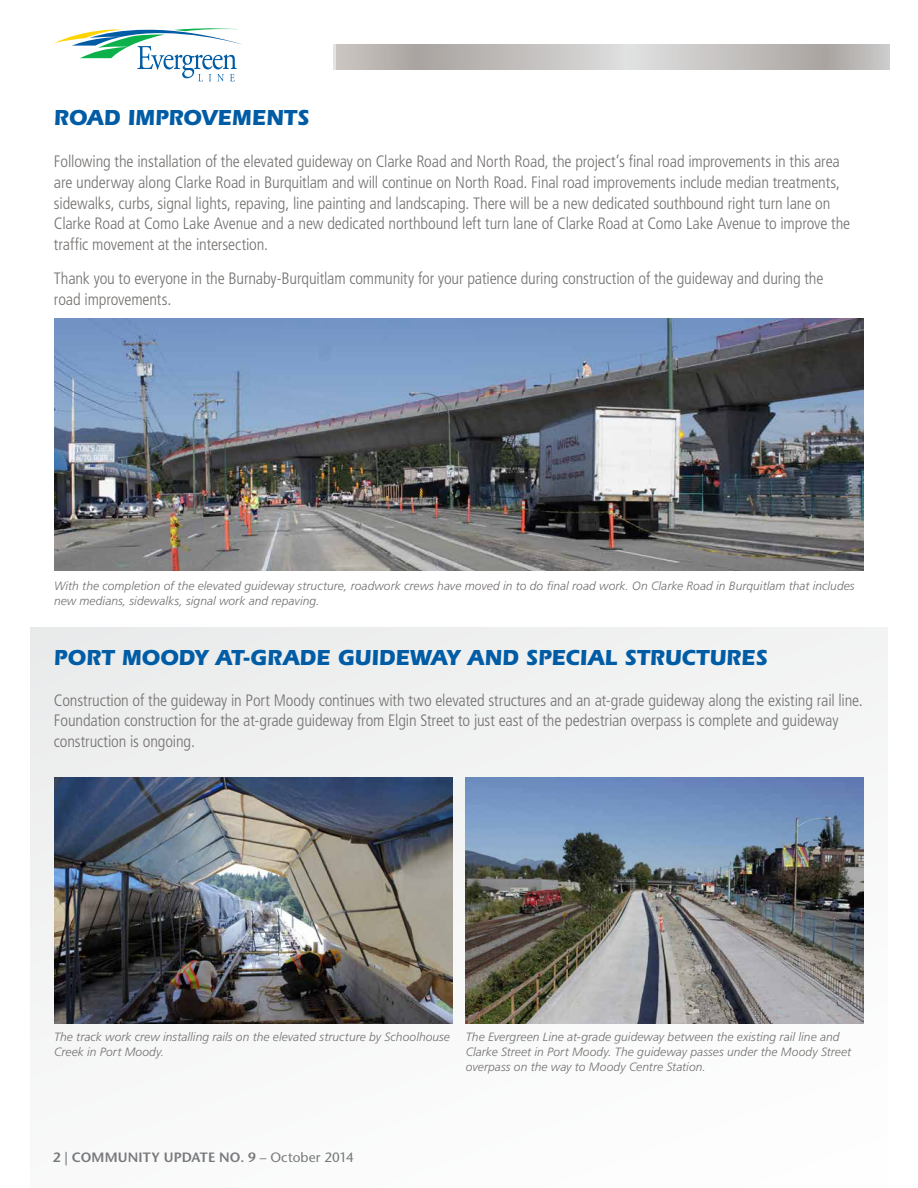
<style>
.page{position:relative;width:918px;height:1188px;background:#fff}
.page>*{position:absolute;margin:0;border:0;box-sizing:border-box;transform-origin:0 0}
.t1{font:700 22.5px "Itc Eras";color:#005ca5;scale:.95 1}
.t2{font:300 condensed 16.5px/20.7px "Frutiger";letter-spacing:-.01em;color:#74716f}
.t3{font:600 13.5px "Stone Sans";letter-spacing:.015em;color:#77787b}
.t4{font:italic 300 12px/15px "Frutiger";letter-spacing:.005em;color:#74716f}
.s1{font-weight:400}
</style>
<div class="page">
<div style="left:30px;top:627px;width:858px;height:561px;background:#f6f6f7"></div>
<svg style="left:333px;top:44px;width:557px;height:25px;background:#c1bebc"></svg>
<svg style="left:54px;top:28px;width:188px;height:53px"></svg>
<img style="left:54px;top:319px;width:809px;height:252px">
<img style="left:54px;top:778px;width:398px;height:245px">
<img style="left:466px;top:778px;width:398px;height:245px">
<h1 class="t1" style="left:54px;top:105px;width:270px">ROAD IMPROVEMENTS</h1>
<p class="t2" style="left:54px;top:151px;width:798px">Following the installation of the elevated guideway on Clarke Road and North Road, the project’s final road improvements in this area are underway along Clarke Road in Burquitlam and will continue on North Road. Final road improvements include median treatments, sidewalks, curbs, signal lights, repaving, line painting and landscaping. There will be a new dedicated southbound right turn lane on Clarke Road at Como Lake Avenue and a new dedicated northbound left turn lane of Clarke Road at Como Lake Avenue to improve the traffic movement at the intersection.</p>
<p class="t2" style="left:54px;top:268px;width:771px">Thank you to everyone in the Burnaby-Burquitlam community for your patience during construction of the guideway and during the road improvements.</p>
<p class="t4" style="left:54px;top:579px;width:802px">With the completion of the elevated guideway structure, roadwork crews have moved in to do final road work. On Clarke Road in Burquitlam that includes new medians, sidewalks, signal work and repaving.</p>
<h1 class="t1" style="left:54px;top:644px;width:753px">PORT MOODY AT-GRADE GUIDEWAY AND SPECIAL STRUCTURES</h1>
<p class="t2" style="left:54px;top:690px;width:810px">Construction of the guideway in Port Moody continues with two elevated structures and an at-grade guideway along the existing rail line.<br>Foundation construction for the at-grade guideway from Elgin Street to just east of the pedestrian overpass is complete and guideway construction is ongoing.</p>
<p class="t4" style="left:54px;top:1029px;width:397px">The track work crew installing rails on the elevated structure by Schoolhouse<br>Creek in Port Moody.</p>
<p class="t4" style="left:466px;top:1029px;width:387px">The Evergreen Line at-grade guideway between the existing rail line and<br>Clarke Street in Port Moody. The guideway passes under the Moody Street overpass on the way to Moody Centre Station.</p>
<p class="t3" style="left:53px;top:1149px;width:303px">2 | COMMUNITY UPDATE NO. 9 <span class="s1">– October 2014</span></p>
</div>
